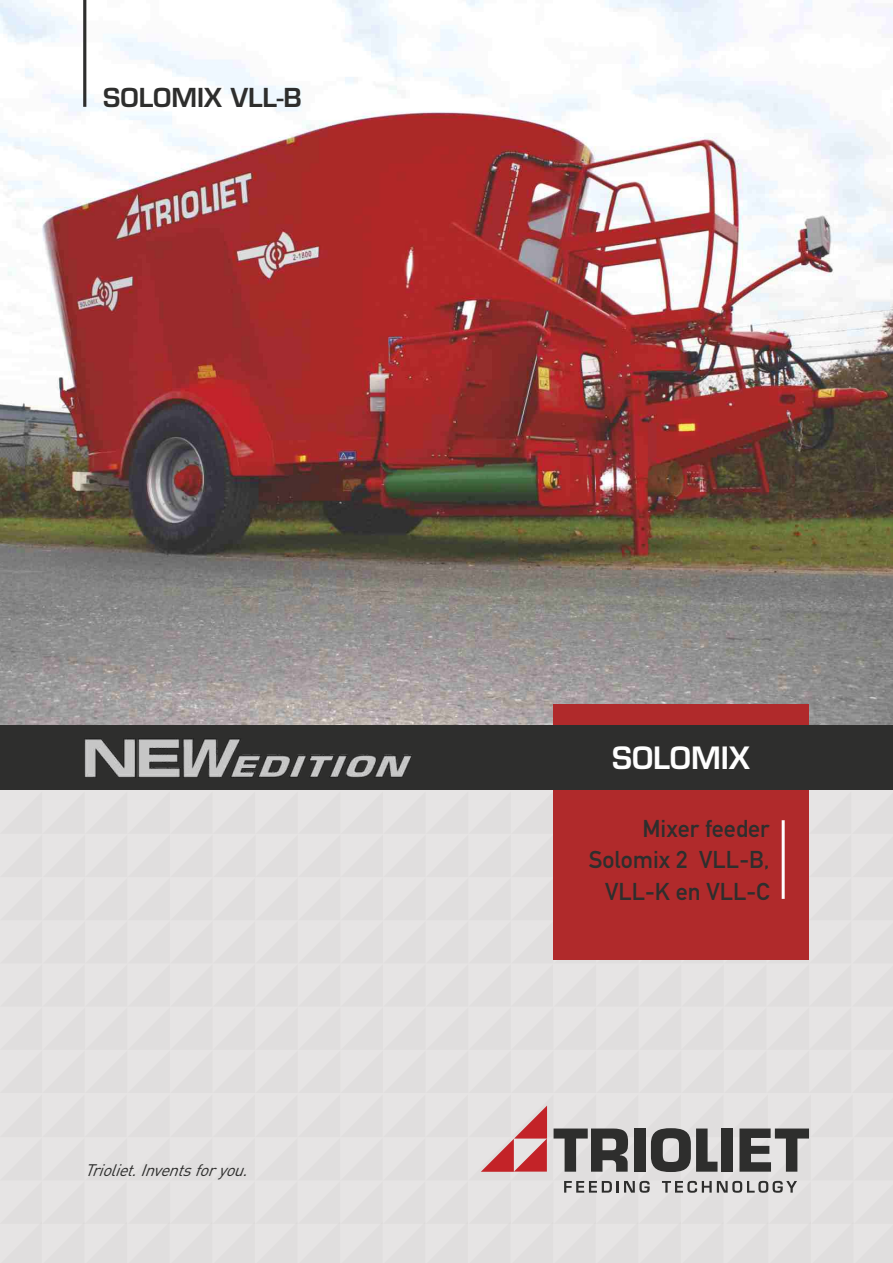
<style>
.page{position:relative;width:893px;height:1263px;background:#fff}
.page>*{position:absolute;margin:0;border:0;box-sizing:border-box;transform-origin:0 0}
.t1{font:30px "Square 721 Dm Normal";color:#fefefe}
.t2{font:25.5px "Square 721 Dm Normal";color:#2e2e2d}
.t3{font:24px/31.5px "DIN Mittelschrift";color:#2e2e2d;text-align:right}
.t4{font:italic 16.5px "DIN";color:#2e2e2d}
</style>
<div class="page">
<img style="left:0;top:0;width:893px;height:725px">
<div style="left:553px;top:704px;width:255px;height:255px;background:#b02a2b"></div>
<div style="left:0;top:725px;width:893px;height:64px;background:#2e2e2d"></div>
<img style="left:84px;top:739px;width:328px;height:39px">
<hr style="left:83px;top:0;width:3px;height:107px;background:#2e2e2d">
<svg style="left:0;top:791px;width:893px;height:472px;background:#dacacb"></svg>
<p class="t2" style="left:103px;top:88px;width:200px">SOLOMIX VLL-B</p>
<p class="t4" style="left:84px;top:1160px;width:171px">Trioliet.Inventsforyou.</p>
<p class="t1" style="left:612px;top:746px;width:139px">SOLOMIX</p>
<p class="t3" style="left:589px;top:812px;width:182px">Mixer feeder<br>Solomix 2 VLL-B,<br>VLL-K en VLL-C</p>
</div>
